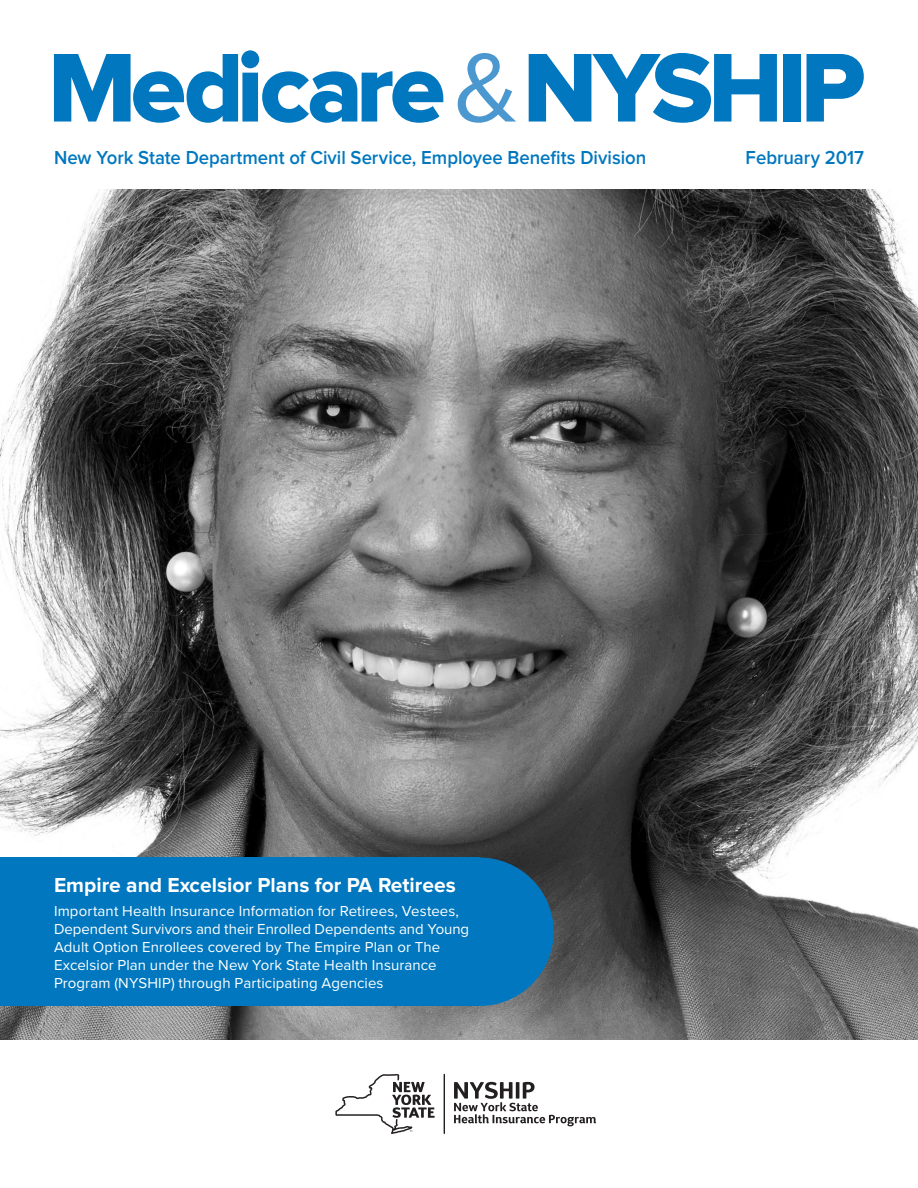
<style>
.page{position:relative;width:918px;height:1188px;background:#fff}
.page>*{position:absolute;margin:0;border:0;box-sizing:border-box;transform-origin:0 0}
.Med_NYSHIP_2016_FC_M{font:101.25px "Proxima Nova Extrabld";letter-spacing:-.055em;color:#0077bf}
.Med_NYSHIP_2016_FC_g{font:700 21px "Proxima Nova";color:#fff}
.Med_NYSHIP_2016_NYSD{font:600 19.5px "Proxima Nova";color:#0077bf;scale:.95 1}
.Med_NYSHIP_2016_FC_G{font:15px/18px "Proxima Nova";letter-spacing:.005em;color:#fff}
.s1{font-family:"Proxima Nova";color:#4b97d0}
</style>
<div class="page">
<img style="left:0;top:189px;width:918px;height:851px">
<div style="left:0;top:858px;width:479px;height:148px;background:#0077bf"></div>
<div style="left:405px;top:858px;width:149px;height:148px;background:#0077bf;border-radius:50%"></div>
<svg style="left:454px;top:1082px;width:142px;height:44px"></svg>
<svg style="left:335px;top:1074px;width:100px;height:60px"></svg>
<hr style="left:444px;top:1074px;width:1px;height:60px;background:#231f20">
<p class="Med_NYSHIP_2016_FC_M" style="left:48px;top:42px;width:819px">Medicare<span class="s1">&amp;</span> NYSHIP</p>
<p class="Med_NYSHIP_2016_NYSD" style="left:54px;top:148px;width:625px">New York State Department of Civil Service, Employee Benefits Division</p>
<p class="Med_NYSHIP_2016_NYSD" style="left:746px;top:148px;width:126px">February 2017</p>
<p class="Med_NYSHIP_2016_FC_g" style="left:54px;top:875px;width:403px">Empire and Excelsior Plans for PA Retirees</p>
<p class="Med_NYSHIP_2016_FC_G" style="left:54px;top:902px;width:417px">Important Health Insurance Information for Retirees, Vestees, Dependent Survivors and their Enrolled Dependents and Young Adult Option Enrollees covered by The Empire Plan or The Excelsior Plan under the New York State Health Insurance Program (NYSHIP) through Participating Agencies</p>
</div>
